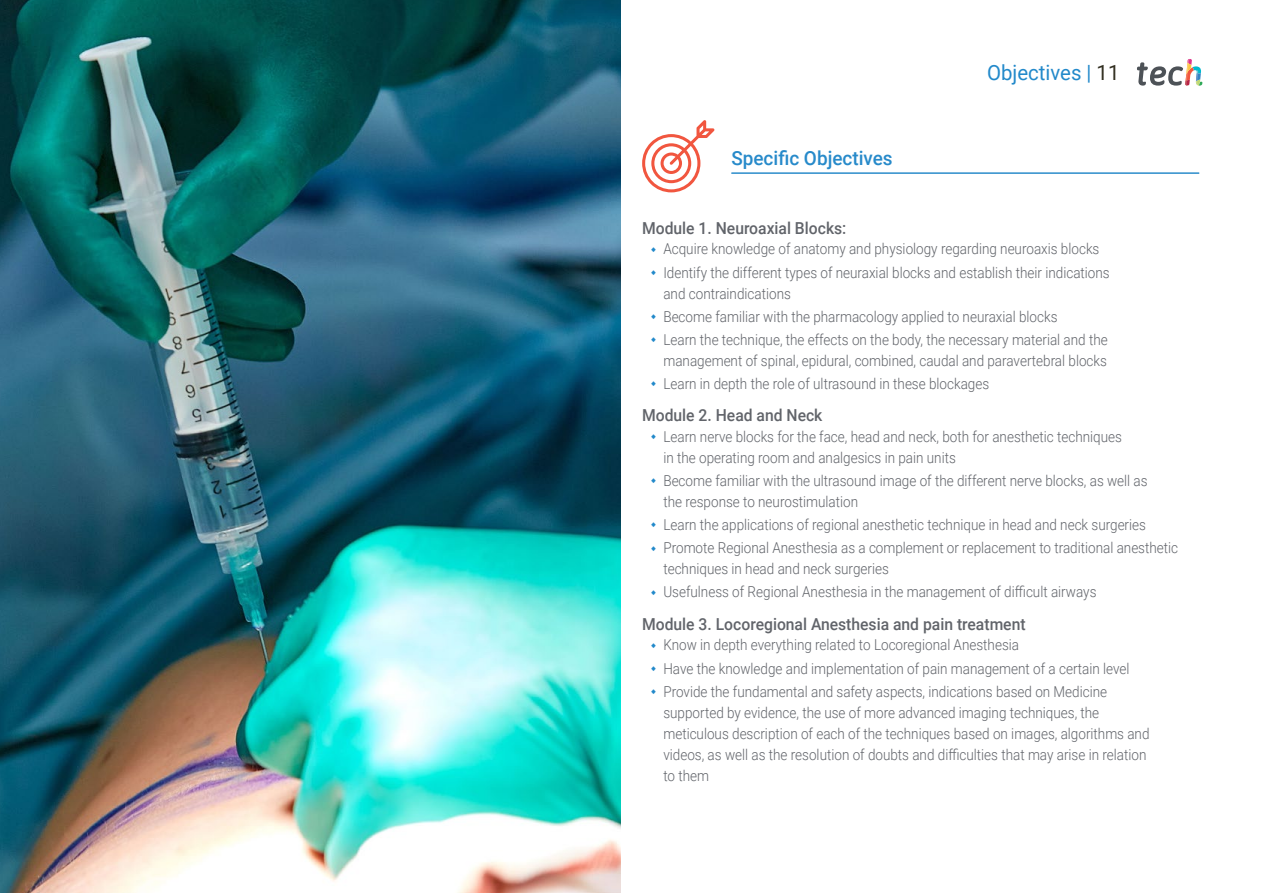
<style>
.page{position:relative;width:1263px;height:893px;background:#fff}
.page>*{position:absolute;margin:0;border:0;box-sizing:border-box;transform-origin:0 0}
.t1{font:21px "Roboto";color:#2289ca}
.t2{font:500 19.5px "Roboto";color:#278aca}
.t3{font:500 16.5px "Roboto";color:#61646a;scale:.95 1}
.t4{font:300 15px/23.1px "Roboto";color:#61646a;scale:.9 1}
.s1{color:#312e20}
</style>
<div class="page">
<svg style="left:1137px;top:59px;width:65px;height:27px"></svg>
<img style="left:0;top:0;width:621px;height:893px">
<hr style="left:731px;top:173px;width:468px;height:1px;background:#278aca">
<svg style="left:642px;top:120px;width:72px;height:72px"></svg>
<h2 class="t2" style="left:731px;top:144px;width:163px">Specific Objectives</h2>
<h1 class="t1" style="left:987px;top:57px;width:134px">Objectives | <span class="s1">11</span></h1>
<p class="t3" style="left:642px;top:216px;width:217px">Module 1. Neuroaxial Blocks:</p>
<p class="t4" style="left:663px;top:237px;width:497px">Acquire knowledge of anatomy and physiology regarding neuroaxis blocks<br>Identify the different types of neuraxial blocks and establish their indications</p>
<p class="t4" style="left:663px;top:281px;width:495px">and contraindications<br>Become familiar with the pharmacology applied to neuraxial blocks<br>Learn the technique, the effects on the body, the necessary material and the</p>
<p class="t4" style="left:663px;top:348px;width:494px">management of spinal, epidural, combined, caudal and paravertebral blocks<br>Learn in depth the role of ultrasound in these blockages</p>
<p class="t3" style="left:642px;top:404px;width:191px">Module 2. Head and Neck</p>
<p class="t4" style="left:663px;top:425px;width:511px;line-height:21px">Learn nerve blocks for the face, head and neck, both for anesthetic techniques in the operating room and analgesics in pain units</p>
<p class="t4" style="left:663px;top:470px;width:540px;line-height:21px">Become familiar with the ultrasound image of the different nerve blocks, as well as the response to neurostimulation</p>
<p class="t4" style="left:663px;top:513px;width:573px">Learn the applications of regional anesthetic technique in head and neck surgeries<br>Promote Regional Anesthesia as a complement or replacement to traditional anesthetic</p>
<p class="t4" style="left:663px;top:557px;width:483px">techniques in head and neck surgeries<br>Usefulness of Regional Anesthesia in the management of difficult airways</p>
<p class="t3" style="left:642px;top:612px;width:405px">Module 3. Locoregional Anesthesia and pain treatment</p>
<p class="t4" style="left:663px;top:633px;width:519px">Know in depth everything related to Locoregional Anesthesia<br>Have the knowledge and implementation of pain management of a certain level<br>Provide the fundamental and safety aspects, indications based on Medicine</p>
<p class="t4" style="left:663px;top:701px;width:542px;line-height:21px">supported by evidence, the use of more advanced imaging techniques, the meticulous description of each of the techniques based on images, algorithms and videos, as well as the resolution of doubts and difficulties that may arise in relation to them</p>
</div>
